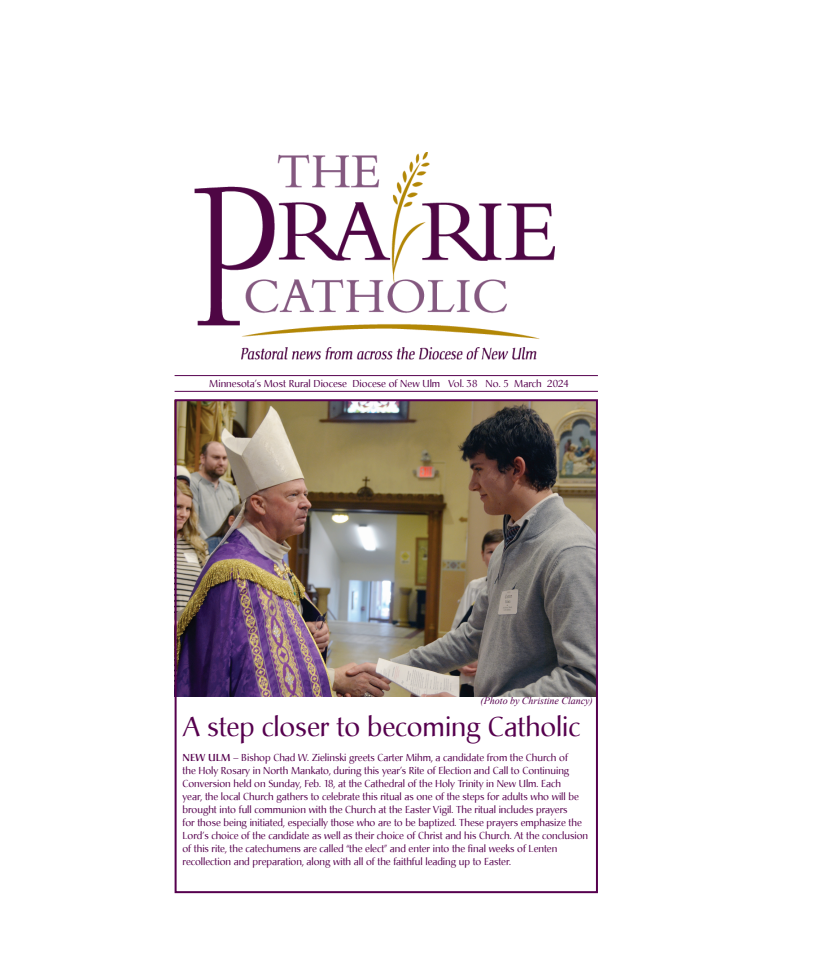
<style>
.page{position:relative;width:819px;height:972px;background:#fff}
.page>*{position:absolute;margin:0;border:0;box-sizing:border-box;transform-origin:0 0}
.no_hyphenation{font:27px "Christiana";letter-spacing:-.005em;color:#56004e}
.no_hyphenation-2{font:10px/13px "Christiana";letter-spacing:-.005em;color:#56004e}
.no_hyphenation-3{font:italic 10px "Times New Roman";letter-spacing:-.005em;color:#56004e}
.s1{font-weight:500}
</style>
<div class="page">
<img style="left:194px;top:153px;width:360px;height:207px">
<hr style="left:175px;top:375px;width:423px;height:1px;background:#56004e">
<hr style="left:175px;top:391px;width:423px;height:1px;background:#56004e">
<img style="left:178px;top:402px;width:417px;height:295px">
<div style="left:175px;top:399px;width:423px;height:494px;border:2px solid #56004e"></div>
<p class="no_hyphenation-2" style="left:209px;top:378px;width:361px">Minnesota’s Most Rural Diocese Diocese of New Ulm Vol. 38 No. 5 March 2024</p>
<p class="no_hyphenation-3" style="left:481px;top:694px;width:114px">(Photo by Christine Clancy)</p>
<p class="no_hyphenation" style="left:183px;top:710px;width:399px">A step closer to becoming Catholic</p>
<p class="no_hyphenation-2" style="left:183px;top:752px;width:407px"><span class="s1">NEW ULM –</span> Bishop Chad W. Zielinski greets Carter Mihm, a candidate from the Church of<br>the Holy Rosary in North Mankato, during this year’s Rite of Election and Call to Continuing Conversion held on Sunday, Feb. 18, at the Cathedral of the Holy Trinity in New Ulm. Each<br>year, the local Church gathers to celebrate this ritual as one of the steps for adults who will be brought into full communion with the Church at the Easter Vigil. The ritual includes prayers<br>for those being initiated, especially those who are to be baptized. These prayers emphasize the Lord’s choice of the candidate as well as their choice of Christ and his Church. At the conclusion of this rite, the catechumens are called “the elect” and enter into the final weeks of Lenten recollection and preparation, along with all of the faithful leading up to Easter.</p>
</div>
